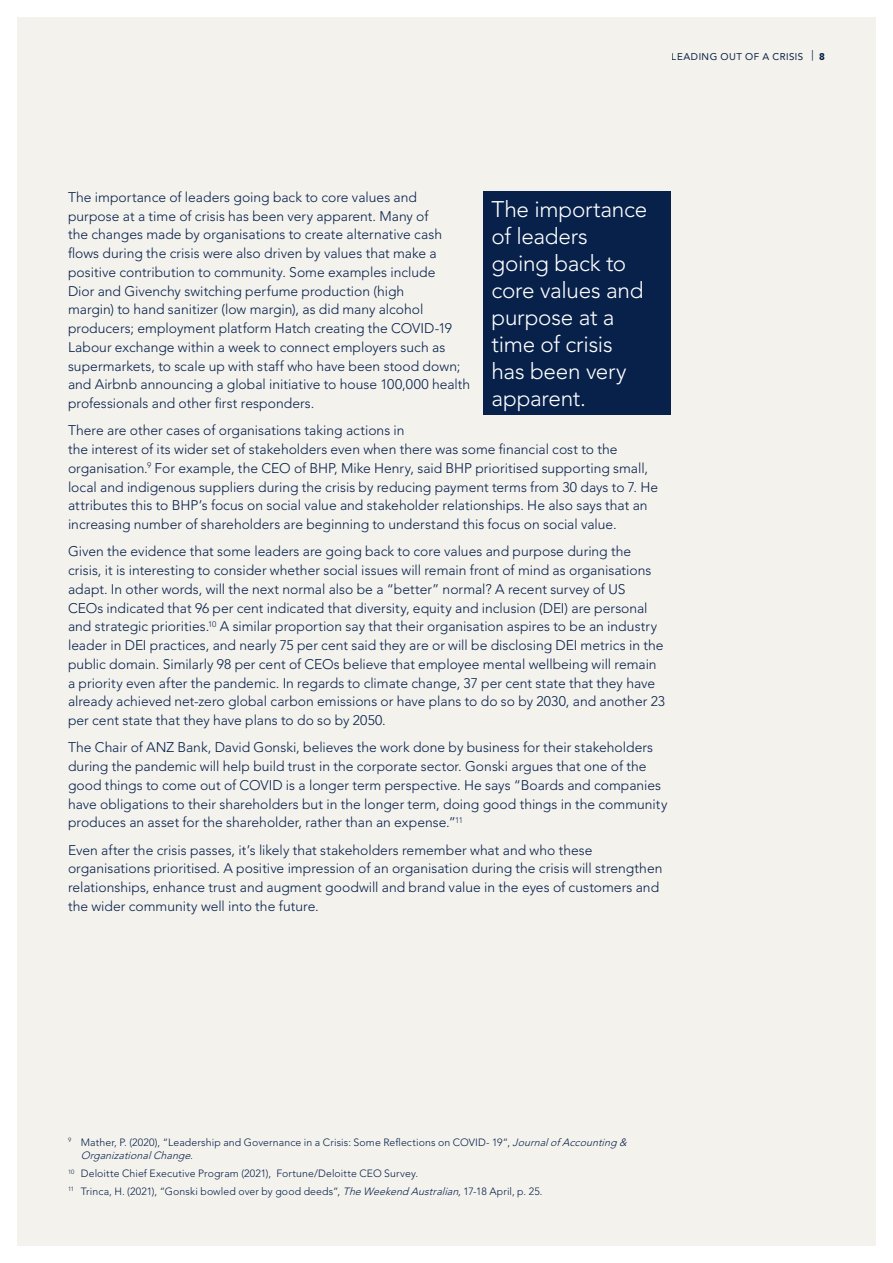
<style>
.page{position:relative;width:893px;height:1263px;background:#fff}
.page>*{position:absolute;margin:0;border:0;box-sizing:border-box;transform-origin:0 0}
.Table_Body{font:300 22.5px/27px "Avenir LT Std";letter-spacing:-.015em;color:#fff}
.Body_Copy{font:300 13.8px/18.8px "Avenir LT Std";color:#07214b}
.Footnote{font:300 10.5px/13.5px "Avenir LT Std";letter-spacing:.01em;color:#07214b}
.t1{font:9.75px "Avenir LT Std";letter-spacing:.045em;color:#07214b}
.s1{font-weight:900}
.s2{font-style:italic}
</style>
<div class="page">
<div style="left:17px;top:17px;width:859px;height:1229px;background:#f4f2ed"></div>
<div style="left:483px;top:191px;width:187px;height:223px;background:#07214b"></div>
<p class="t1" style="left:672px;top:50px;width:155px">LEADING OUT OF A CRISIS <sup>|</sup> <span class="s1">8</span></p>
<p class="Body_Copy" style="left:68px;top:188px;width:404px">The importance of leaders going back to core values and purpose at a time of crisis has been very apparent. Many of<br>the changes made by organisations to create alternative cash flows during the crisis were also driven by values that make a positive contribution to community. Some examples include<br>Dior and Givenchy switching perfume production (high<br>margin) to hand sanitizer (low margin), as did many alcohol producers; employment platform Hatch creating the COVID-19<br>Labour exchange within a week to connect employers such as supermarkets, to scale up with staff who have been stood down; and Airbnb announcing a global initiative to house 100,000 health professionals and other first responders.</p>
<p class="Body_Copy" style="left:68px;top:421px;width:592px">There are other cases of organisations taking actions in<br>the interest of its wider set of stakeholders even when there was some financial cost to the organisation.<sup>9</sup> For example, the CEO of BHP, Mike Henry, said BHP prioritised supporting small, local and indigenous suppliers during the crisis by reducing payment terms from 30 days to 7. He attributes this to BHP’s focus on social value and stakeholder relationships. He also says that an increasing number of shareholders are beginning to understand this focus on social value.</p>
<p class="Body_Copy" style="left:68px;top:542px;width:598px">Given the evidence that some leaders are going back to core values and purpose during the crisis, it is interesting to consider whether social issues will remain front of mind as organisations adapt. In other words, will the next normal also be a “better” normal? A recent survey of US<br>CEOs indicated that 96 per cent indicated that diversity, equity and inclusion (DEI) are personal and strategic priorities.<sup>10</sup> A similar proportion say that their organisation aspires to be an industry leader in DEI practices, and nearly 75 per cent said they are or will be disclosing DEI metrics in the public domain. Similarly 98 per cent of CEOs believe that employee mental wellbeing will remain a priority even after the pandemic. In regards to climate change, 37 per cent state that they have already achieved net-zero global carbon emissions or have plans to do so by 2030, and another 23 per cent state that they have plans to do so by 2050.</p>
<p class="Body_Copy" style="left:68px;top:738px;width:601px">The Chair of ANZ Bank, David Gonski, believes the work done by business for their stakeholders during the pandemic will help build trust in the corporate sector. Gonski argues that one of the good things to come out of COVID is a longer term perspective. He says “Boards and companies have obligations to their shareholders but in the longer term, doing good things in the community produces an asset for the shareholder, rather than an expense.”<sup>11</sup></p>
<p class="Body_Copy" style="left:68px;top:841px;width:596px">Even after the crisis passes, it’s likely that stakeholders remember what and who these organisations prioritised. A positive impression of an organisation during the crisis will strengthen relationships, enhance trust and augment goodwill and brand value in the eyes of customers and the wider community well into the future.</p>
<p class="Table_Body" style="left:492px;top:196px;width:157px">The importance of leaders going back to core values and purpose at a time of crisis has been very apparent.</p>
<p class="Footnote" style="left:81px;top:1135px;width:550px;text-indent:-13px"><sup>9</sup> Mather, P. (2020), “Leadership and Governance in a Crisis: Some Reflections on COVID- 19”, <span class="s2">JournalofAccounting&amp;<br>OrganizationalChange.</span></p>
<p class="Footnote" style="left:68px;top:1167px;width:352px"><sup>10</sup> Deloitte Chief Executive Program (2021), Fortune/Deloitte CEO Survey.</p>
<p class="Footnote" style="left:68px;top:1184px;width:476px"><sup>11</sup> Trinca, H. (2021), “Gonski bowled over by good deeds”, <span class="s2">TheWeekendAustralian</span>, 17-18 April, p. 25.</p>
</div>
